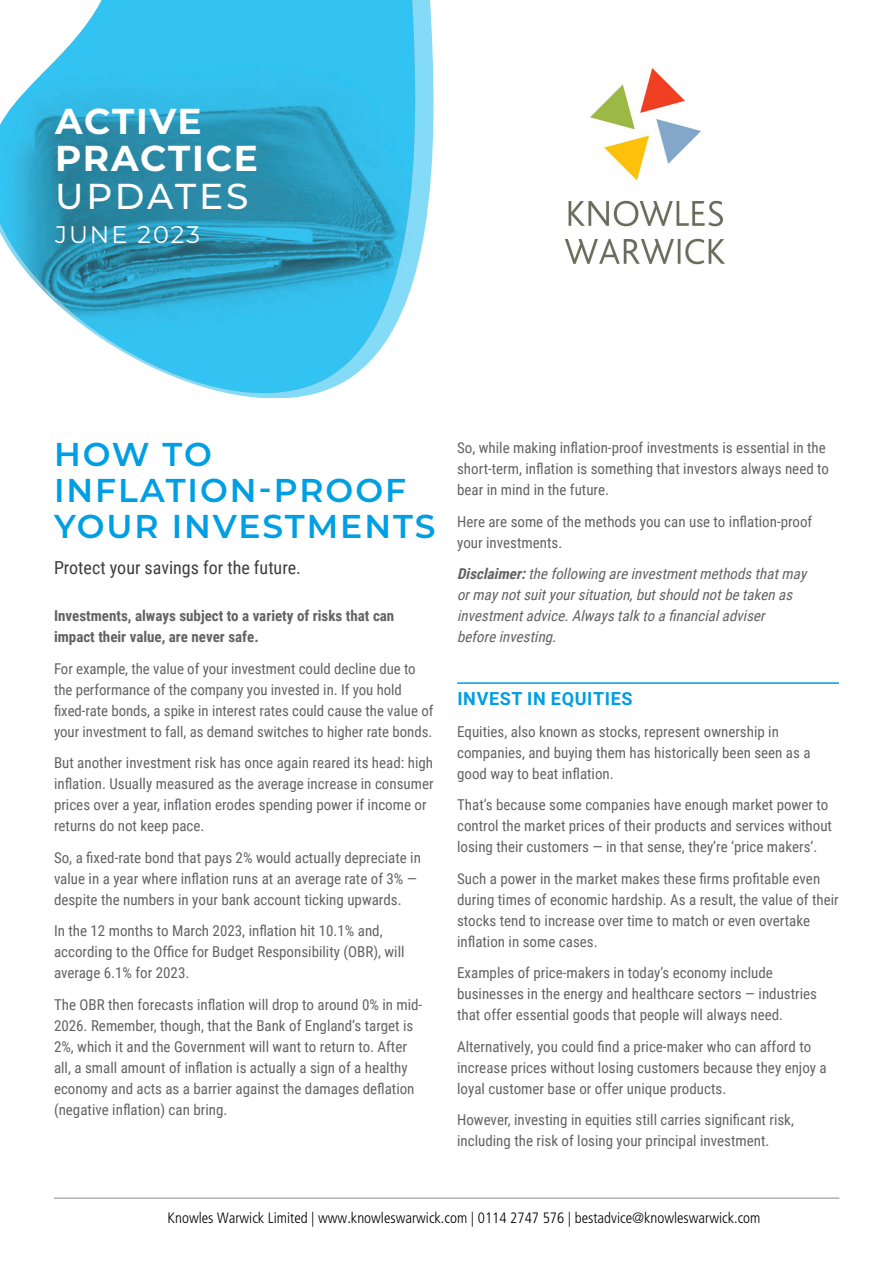
<style>
.page{position:relative;width:893px;height:1263px;background:#fff}
.page>*{position:absolute;margin:0;border:0;box-sizing:border-box;transform-origin:0 0}
.t1{font:700 36px/37.5px "Montserrat";letter-spacing:.045em;color:#fff}
.t2{font:500 36px "Montserrat";letter-spacing:.075em;color:#fff}
.t3{font:600 33px/36px "Montserrat";letter-spacing:.06em;color:#009ee3}
.t4{font:24px "Montserrat";letter-spacing:.08em;color:#fff}
.t5{font:18px "Roboto Condensed";color:#3e3e3f}
.t6{font:700 18px "Roboto";letter-spacing:.035em;color:#009ee3}
.t7{font:15px/21px "Roboto Condensed";color:#636366}
.t8{font:italic 15px/21px "Roboto Condensed";color:#636366}
.t9{font:300 condensed 15px "Frutiger LT Std";color:#000}
.t10{font:700 15px/21px "Roboto Condensed";color:#636366}
.t11{font:14.85px/21px "Roboto Condensed";letter-spacing:-.005em;color:#636366}
.s1{font-weight:700}
</style>
<div class="page">
<svg style="left:238px;top:0;width:196px;height:398px"></svg>
<img style="left:0;top:0;width:417px;height:395px">
<hr style="left:54px;top:1197px;width:785px;height:2px;background:#636366">
<hr style="left:457px;top:682px;width:382px;height:2px;background:#009ee3">
<img style="left:564px;top:68px;width:161px;height:196px">
<h1 class="t1" style="left:55px;top:100px;width:205px">ACTIVE<br>PRACTICE</h1>
<h1 class="t2" style="left:55px;top:171px;width:195px">UPDATES</h1>
<h3 class="t4" style="left:55px;top:218px;width:146px">JUNE 2023</h3>
<h2 class="t3" style="left:54px;top:435px;width:383px">HOW TO<br>INFLATION-PROOF<br>YOUR INVESTMENTS</h2>
<p class="t5" style="left:54px;top:555px;width:248px">Protect your savings for the future.</p>
<p class="t10" style="left:54px;top:605px;width:342px">Investments, always subject to a variety of risks that can impact their value, are never safe.</p>
<p class="t11" style="left:54px;top:657px;width:381px">For example, the value of your investment could decline due to the performance of the company you invested in. If you hold fixed-rate bonds, a spike in interest rates could cause the value of your investment to fall, as demand switches to higher rate bonds.</p>
<p class="t7" style="left:54px;top:752px;width:381px">But another investment risk has once again reared its head: high inflation. Usually measured as the average increase in consumer prices over a year, inflation erodes spending power if income or returns do not keep pace.</p>
<p class="t7" style="left:54px;top:846px;width:368px">So, a fixed-rate bond that pays 2% would actually depreciate in value in a year where inflation runs at an average rate of 3% — despite the numbers in your bank account ticking upwards.</p>
<p class="t7" style="left:54px;top:920px;width:352px">In the 12 months to March 2023, inflation hit 10.1% and, according to the Office for Budget Responsibility (OBR), will average 6.1% for 2023.</p>
<p class="t7" style="left:54px;top:993px;width:370px">The OBR then forecasts inflation will drop to around 0% in mid-2026. Remember, though, that the Bank of England’s target is 2%, which it and the Government will want to return to. After all, a small amount of inflation is actually a sign of a healthy economy and acts as a barrier against the damages deflation (negative inflation) can bring.</p>
<p class="t7" style="left:457px;top:437px;width:373px">So, while making inflation-proof investments is essential in the short-term, inflation is something that investors always need to bear in mind in the future.</p>
<p class="t7" style="left:457px;top:510px;width:357px">Here are some of the methods you can use to inflation-proof your investments.</p>
<p class="t8" style="left:457px;top:563px;width:355px"><span class="s1">Disclaimer:</span>thefollowingareinvestmentmethodsthatmay ormaynotsuityoursituation,butshouldnotbetakenas investmentadvice.Alwaystalktoafinancialadviser beforeinvesting.</p>
<p class="t6" style="left:457px;top:686px;width:177px">INVEST IN EQUITIES</p>
<p class="t7" style="left:457px;top:720px;width:355px">Equities, also known as stocks, represent ownership in companies, and buying them has historically been seen as a good way to beat inflation.</p>
<p class="t7" style="left:457px;top:794px;width:376px">That’s because some companies have enough market power to control the market prices of their products and services without losing their customers — in that sense, they’re ‘price makers’.</p>
<p class="t7" style="left:457px;top:867px;width:383px">Such a power in the market makes these firms profitable even during times of economic hardship. As a result, the value of their stocks tend to increase over time to match or even overtake inflation in some cases.</p>
<p class="t7" style="left:457px;top:962px;width:361px">Examples of price-makers in today’s economy include businesses in the energy and healthcare sectors — industries that offer essential goods that people will always need.</p>
<p class="t7" style="left:457px;top:1035px;width:371px">Alternatively, you could find a price-maker who can afford to increase prices without losing customers because they enjoy a loyal customer base or offer unique products.</p>
<p class="t7" style="left:457px;top:1109px;width:338px">However, investing in equities still carries significant risk, including the risk of losing your principal investment.</p>
<p class="t9" style="left:168px;top:1211px;width:594px">Knowles Warwick Limited | www.knowleswarwick.com | 0114 2747 576 | bestadvice@knowleswarwick.com</p>
</div>
